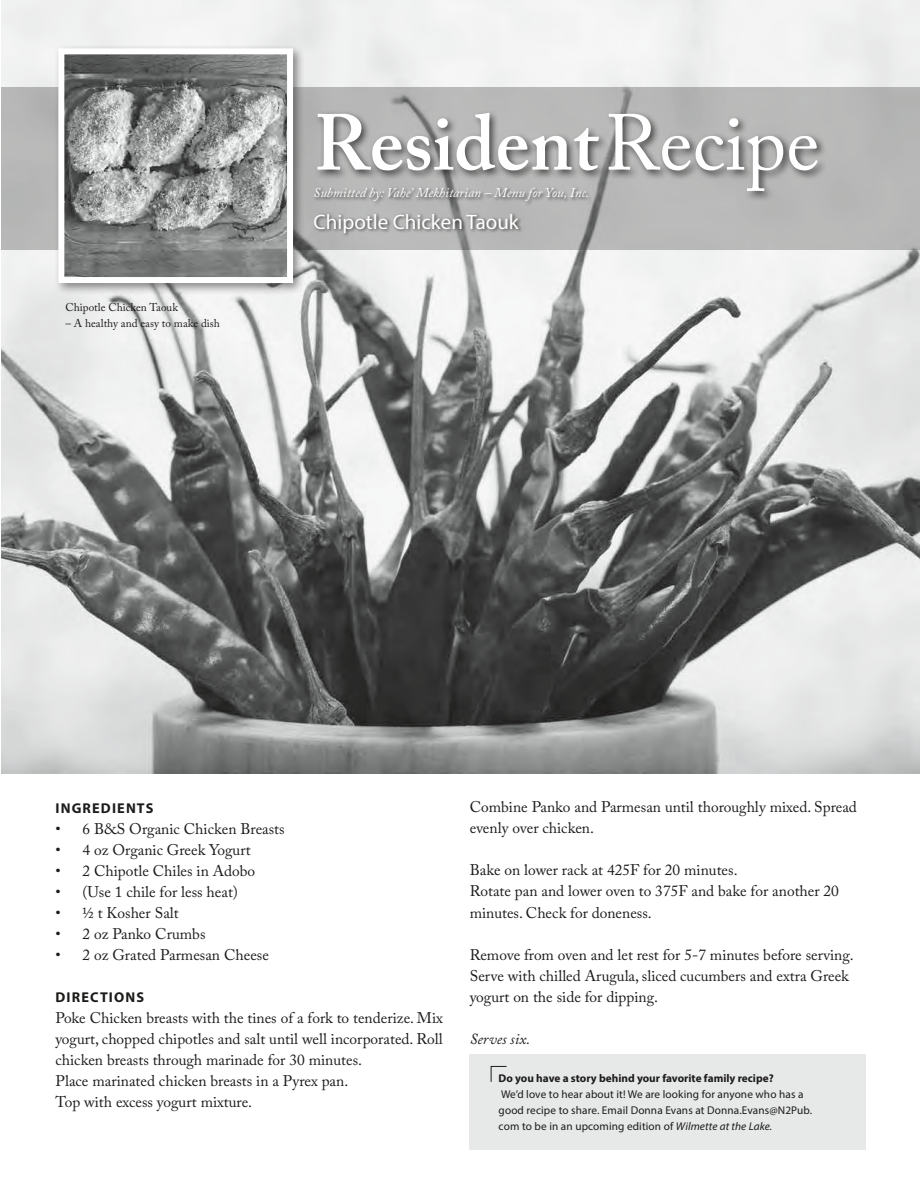
<style>
.page{position:relative;width:920px;height:1183px;background:#fff}
.page>*{position:absolute;margin:0;border:0;box-sizing:border-box;transform-origin:0 0}
.t1{font:600 78.45px "Adobe Caslon Pro";color:#fff}
.t2{font:21px "Myriad Pro";color:#fff}
.t3{font:15.3px/21px "Adobe Caslon Pro";color:#1c1b1a}
.t4{font:italic 15.3px "Adobe Caslon Pro";color:#1c1b1a}
.t5{font:700 14.25px "Myriad Pro";letter-spacing:.08em;color:#1c1b1a}
.t6{font:italic 13.5px "Adobe Caslon Pro";color:#fff}
.t7{font:11.25px/15.8px "Myriad Pro";letter-spacing:.01em;color:#1c1b1a}
.t8{font:700 11.25px "Myriad Pro";color:#1c1b1a}
.t9{font:11.25px "Adobe Caslon Pro";color:#1c1b1a}
.s1{font-weight:400}
.s2{font-style:italic}
</style>
<div class="page">
<div style="left:469px;top:1053px;width:396px;height:96px;background:#e7e8e8"></div>
<img style="left:1px;top:0;width:918px;height:773px">
<div style="left:1px;top:88px;width:918px;height:162px;background:#b8b8b8"></div>
<div style="left:314px;top:109px;width:513px;height:92px;background:#1c1b1a;opacity:.75"></div>
<div style="left:313px;top:186px;width:280px;height:20px;background:#1c1b1a;opacity:.75"></div>
<div style="left:313px;top:212px;width:210px;height:26px;background:#1c1b1a;opacity:.75"></div>
<div style="left:54px;top:44px;width:251px;height:251px;background:#1c1b1a;opacity:.5"></div>
<img style="left:65px;top:55px;width:221px;height:221px">
<div style="left:58px;top:48px;width:235px;height:235px;border:6px solid #fff"></div>
<svg style="left:490px;top:1065px;width:17px;height:17px"></svg>
<p class="t9" style="left:65px;top:300px;width:114px">Chipotle Chicken Taouk</p>
<p class="t9" style="left:65px;top:316px;width:156px">– A healthy and easy to make dish</p>
<h1 class="t1" style="left:313px;top:96px;width:507px">Resident <span class="s1">Recipe</span></h1>
<p class="t6" style="left:313px;top:185px;width:277px">Submitted by: Vahe’ Mekhitarian – Menu for You, Inc.</p>
<h2 class="t2" style="left:313px;top:208px;width:207px">Chipotle Chicken Taouk</h2>
<p class="t5" style="left:56px;top:798px;width:99px">INGREDIENTS</p>
<p class="t3" style="left:55px;top:818px;width:231px">• 6 B&amp;S Organic Chicken Breasts</p>
<p class="t3" style="left:55px;top:839px;width:197px">• 4 oz Organic Greek Yogurt</p>
<p class="t3" style="left:55px;top:860px;width:201px">• 2 Chipotle Chiles in Adobo</p>
<p class="t3" style="left:55px;top:881px;width:184px">• (Use 1 chile for less heat)</p>
<p class="t3" style="left:55px;top:902px;width:125px">• ½ t Kosher Salt</p>
<p class="t3" style="left:55px;top:923px;width:151px">• 2 oz Panko Crumbs</p>
<p class="t3" style="left:55px;top:944px;width:215px">• 2 oz Grated Parmesan Cheese</p>
<p class="t5" style="left:56px;top:987px;width:90px">DIRECTIONS</p>
<p class="t3" style="left:55px;top:1007px;width:389px">Poke Chicken breasts with the tines of a fork to tenderize. Mix yogurt, chopped chipotles and salt until well incorporated. Roll chicken breasts through marinade for 30 minutes.<br>Place marinated chicken breasts in a Pyrex pan.<br>Top with excess yogurt mixture.</p>
<p class="t3" style="left:469px;top:796px;width:388px">Combine Panko and Parmesan until thoroughly mixed. Spread evenly over chicken.</p>
<p class="t3" style="left:469px;top:859px;width:371px">Bake on lower rack at 425F for 20 minutes.<br>Rotate pan and lower oven to 375F and bake for another 20 minutes. Check for doneness.</p>
<p class="t3" style="left:469px;top:943px;width:385px">Remove from oven and let rest for 5-7 minutes before serving.<br>Serve with chilled Arugula, sliced cucumbers and extra Greek yogurt on the side for dipping.</p>
<p class="t4" style="left:469px;top:1029px;width:62px">Serves six.</p>
<p class="t8" style="left:498px;top:1071px;width:276px">Do you have a story behind your favorite family recipe?</p>
<p class="t7" style="left:498px;top:1086px;width:315px">We’d love to hear about it! We are looking for anyone who has a good recipe to share. Email Donna Evans at Donna.Evans@N2Pub. com to be in an upcoming edition of <span class="s2">Wilmette at the Lake.</span></p>
</div>
